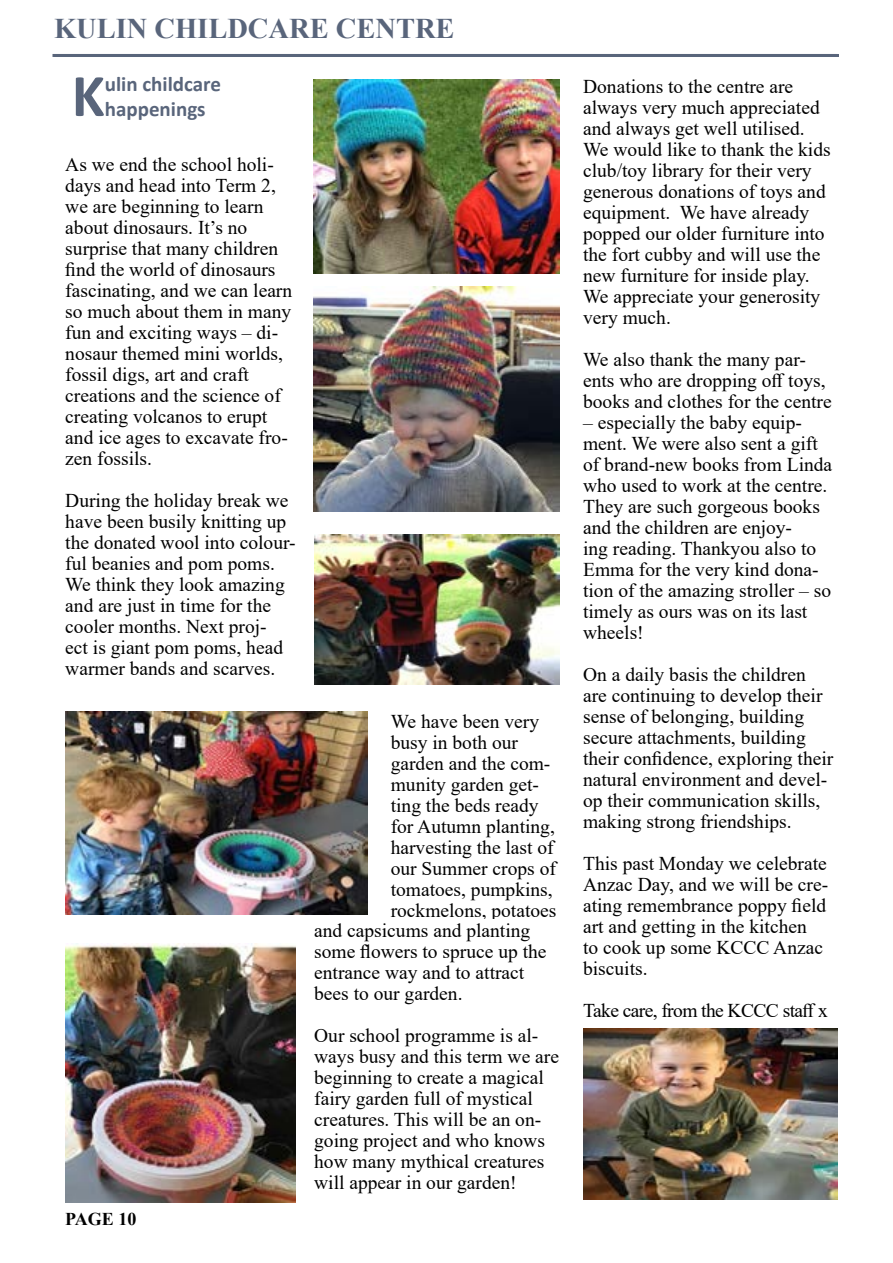
<style>
.page{position:relative;width:893px;height:1263px;background:#fff}
.page>*{position:absolute;margin:0;border:0;box-sizing:border-box;transform-origin:0 0}
.t1{font:700 60.75px "Calibri";color:#59657b}
.t2{font:700 28.5px "Times New Roman";color:#59657b}
.t3{font:700 21px/25.2px "Calibri";color:#59657b}
.t4{font:19.5px/21px "Times New Roman";color:#000}
.t5{font:19.5px "Times New Roman";letter-spacing:-.03em;color:#000}
.t6{font:700 18px "Times New Roman";color:#000}
</style>
<div class="page">
<hr style="left:52px;top:54px;width:785px;height:3px;background:#59657b">
<img style="left:313px;top:286px;width:247px;height:225px">
<img style="left:65px;top:711px;width:302px;height:203px">
<img style="left:583px;top:1028px;width:254px;height:171px">
<img style="left:314px;top:534px;width:246px;height:150px">
<img style="left:65px;top:943px;width:231px;height:260px">
<img style="left:313px;top:79px;width:247px;height:194px">
<h2 class="t2" style="left:54px;top:8px;width:402px">KULIN CHILDCARE CENTRE</h2>
<h1 class="t1" style="left:72px;top:53px;width:35px">K</h1>
<p class="t3" style="left:105px;top:71px;width:118px">ulin childcare happenings</p>
<p class="t4" style="left:65px;top:153px;width:228px">As we end the school holi&shy;days and head into Term 2, we are beginning to learn about dinosaurs. It’s no surprise that many children find the world of dinosaurs fascinating, and we can learn so much about them in many fun and exciting ways – di&shy;nosaur themed mini worlds, fossil digs, art and craft creations and the science of creating volcanos to erupt and ice ages to excavate fro&shy;zen fossils.</p>
<p class="t4" style="left:65px;top:489px;width:232px">During the holiday break we have been busily knitting up the donated wool into colour&shy;ful beanies and pom poms.<br>We think they look amazing and are just in time for the cooler months. Next proj-<br>ect is giant pom poms, head warmer bands and scarves.</p>
<p class="t6" style="left:65px;top:1206px;width:73px">PAGE 10</p>
<p class="t4" style="left:391px;top:710px;width:150px">We have been very</p>
<p class="t4" style="left:391px;top:731px;width:129px">busy in both our</p>
<p class="t4" style="left:391px;top:752px;width:161px">garden and the com-</p>
<p class="t4" style="left:391px;top:773px;width:150px">munity garden get-</p>
<p class="t4" style="left:391px;top:794px;width:149px">ting the beds ready</p>
<p class="t4" style="left:391px;top:815px;width:166px">for Autumn planting,</p>
<p class="t4" style="left:391px;top:836px;width:165px">harvesting the last of</p>
<p class="t4" style="left:391px;top:857px;width:167px">our Summer crops of</p>
<p class="t4" style="left:391px;top:878px;width:163px">tomatoes, pumpkins,</p>
<p class="t4" style="left:391px;top:899px;width:167px">rockmelons, potatoes</p>
<p class="t4" style="left:314px;top:919px;width:218px">and capsicums and planting</p>
<p class="t4" style="left:314px;top:940px;width:234px">some flowers to spruce up the</p>
<p class="t4" style="left:314px;top:961px;width:212px">entrance way and to attract</p>
<p class="t4" style="left:314px;top:982px;width:150px">bees to our garden.</p>
<p class="t4" style="left:314px;top:1024px;width:246px">Our school programme is al&shy;ways busy and this term we are beginning to create a magical fairy garden full of mystical creatures. This will be an on&shy;going project and who knows how many mythical creatures will appear in our garden!</p>
<p class="t4" style="left:583px;top:75px;width:249px">Donations to the centre are always very much appreciated and always get well utilised.<br>We would like to thank the kids club/toy library for their very generous donations of toys and equipment. We have already popped our older furniture into the fort cubby and will use the new furniture for inside play.<br>We appreciate your generosity very much.</p>
<p class="t4" style="left:583px;top:348px;width:250px">We also thank the many par&shy;ents who are dropping off toys, books and clothes for the centre</p>
<p class="t4" style="left:583px;top:411px;width:251px">– especially the baby equip&shy;ment. We were also sent a gift of brand-new books from Linda who used to work at the centre.<br>They are such gorgeous books and the children are enjoy-<br>ing reading. Thankyou also to<br>Emma for the very kind dona&shy;tion of the amazing stroller – so timely as ours was on its last wheels!</p>
<p class="t4" style="left:583px;top:663px;width:252px">On a daily basis the children are continuing to develop their sense of belonging, building secure attachments, building their confidence, exploring their natural environment and devel&shy;op their communication skills, making strong friendships.</p>
<p class="t4" style="left:583px;top:852px;width:247px">This past Monday we celebrate<br>Anzac Day, and we will be cre&shy;ating remembrance poppy field art and getting in the kitchen<br>to cook up some KCCC Anzac biscuits.</p>
<p class="t5" style="left:583px;top:996px;width:246px">Take care, from the KCCC staff x</p>
</div>
